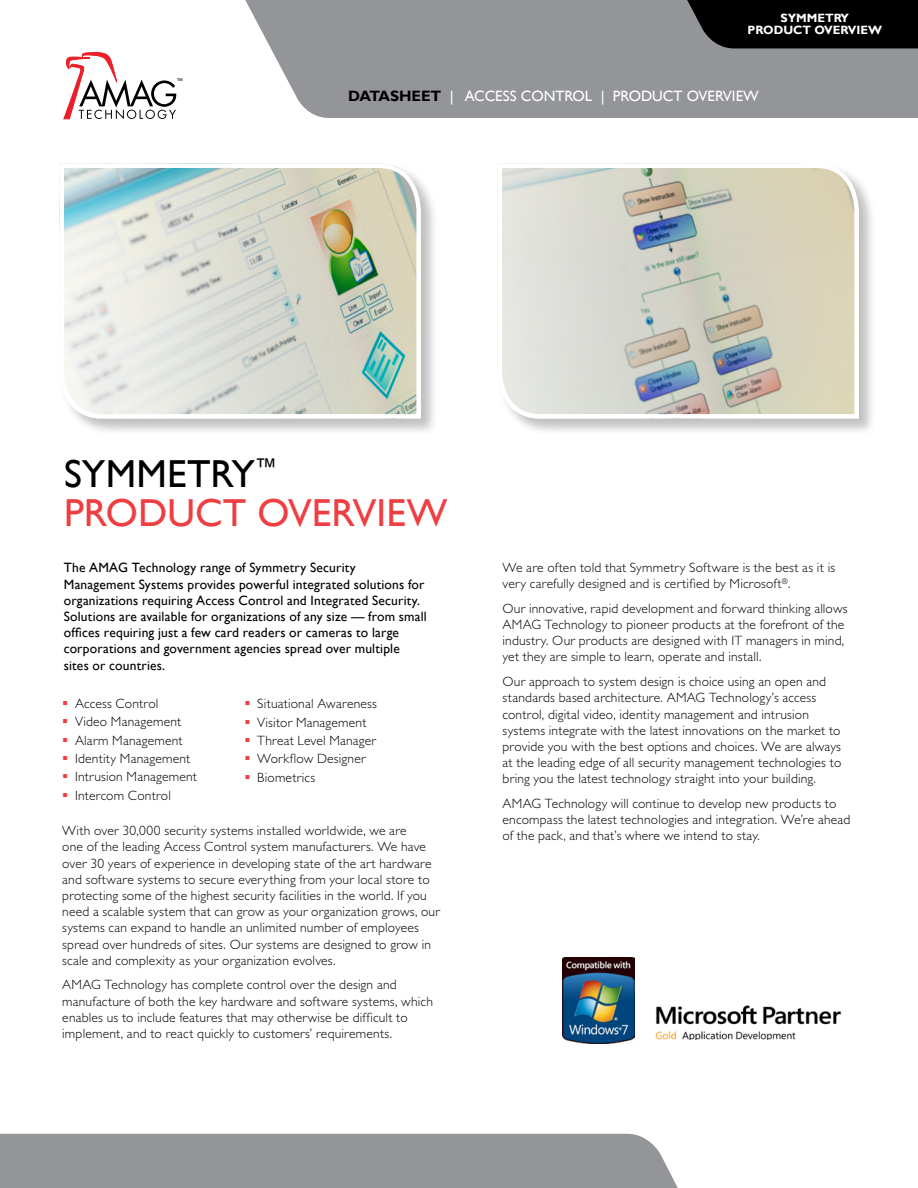
<style>
.page{position:relative;width:918px;height:1188px;background:#fff}
.page>*{position:absolute;margin:0;border:0;box-sizing:border-box;transform-origin:0 0}
.t1{font:39px/39px "Gill Sans";color:#ef3e42}
.t2{font:15px "Gill Sans";color:#fff}
.t3{font:300 13.5px/16.2px "Gill Sans Std";letter-spacing:.015em;color:#000}
.t4{font:13.5px/16.2px "Gill Sans";letter-spacing:.015em;color:#000}
.t5{font:700 12px/12px "Gill Sans";color:#fff;text-align:center}
.t6{font:7.05px "Myriad";color:#000}
.s1{font-weight:700;color:#000}
.s2{color:#000}
</style>
<div class="page">
<div style="left:245px;top:0;width:673px;height:118px;background:#939598"></div>
<svg style="left:628px;top:0;width:290px;height:48px;background:#252526"></svg>
<div style="left:0;top:1134px;width:678px;height:54px;background:#939598"></div>
<div style="left:59px;top:163px;width:380px;height:273px;background:#000;opacity:.25"></div>
<svg style="left:59px;top:163px;width:364px;height:258px;background:#d3d9cf"></svg>
<div style="left:497px;top:163px;width:380px;height:273px;background:#000;opacity:.25"></div>
<svg style="left:497px;top:163px;width:364px;height:258px;background:#d1d1c6"></svg>
<img style="left:563px;top:958px;width:72px;height:86px">
<img style="left:655px;top:1005px;width:187px;height:35px">
<svg style="left:64px;top:52px;width:112px;height:67px"></svg>
<p class="t6" style="left:177px;top:77px;width:7px">™</p>
<p class="t5" style="left:747px;top:13px;width:136px">SYMMETRY<br>PRODUCT OVERVIEW</p>
<p class="t2" style="left:348px;top:87px;width:412px"><span class="s1">DATASHEET</span> | ACCESS CONTROL | Pro duct Overview</p>
<h1 class="t1" style="left:64px;top:455px;width:385px"><span class="s2">SYMMETRY</span><sup>™<br></sup>Pro duct Overview</h1>
<p class="t4" style="left:64px;top:560px;width:365px">The AMAG Technology range of Symmetry Security Management Systems provides powerful integrated solutions for organizations requiring Access Control and I ntegrated Security.<br>Solutions are available for organizations of any size — from small offices requiring just a few card readers or cameras to large corporations and government agencies spread over multiple sites or countries.</p>
<p class="t3" style="left:75px;top:694px;width:124px;line-height:18.3px">Access Control<br>Video Management<br>Alarm Management<br>Identity Management<br>Intrusion Management<br>Intercom Control</p>
<p class="t3" style="left:257px;top:695px;width:121px;line-height:18.3px">Situational Awareness<br>Visitor Management<br>Threat Level Manager<br>Workflow Designer<br>Biometrics</p>
<p class="t3" style="left:62px;top:823px;width:379px">With over 30,000 security systems installed worldwide, we are<br>one of the leading Access Control system manufacturers. We have over 30 years of experience in developing state of the art hardware and software systems to secure everything from your local store to protecting some of the highest security facilities in the world. If you need a scalable system that can grow as your organization grows, our systems can expand to handle an unlimited number of employees spread over hundreds of sites. Our systems are designed to grow in scale and complexity as your organization evolves.</p>
<p class="t3" style="left:62px;top:977px;width:372px">AMAG Technology has complete control over the design and manufacture of both the key hardware and software systems, which enables us to include features that may otherwise be difficult to implement, and to react quickly to customers’ requirements.</p>
<p class="t3" style="left:503px;top:559px;width:334px">We are often told that Symmetry Software is the best as it is very carefully designed and is certified by Microsoft<sup>®</sup>.</p>
<p class="t3" style="left:503px;top:600px;width:347px">Our innovative, rapid development and forward thinking allows AMAG Technology to pioneer products at the forefront of the industry. Our products are designed with IT managers in mind, yet they are simple to learn, operate and install.</p>
<p class="t3" style="left:503px;top:674px;width:340px">Our approach to system design is choice using an open and standards based architecture. AMAG Technology’s access control, digital video, identity management and intrusion systems integrate with the latest innovations on the market to provide you with the best options and choices. We are always at the leading edge of all security management technologies to bring you the latest technology straight into your building.</p>
<p class="t3" style="left:503px;top:796px;width:349px">AMAG Technology will continue to develop new products to encompass the latest technologies and integration. We’re ahead of the pack, and that’s where we intend to stay.</p>
</div>
